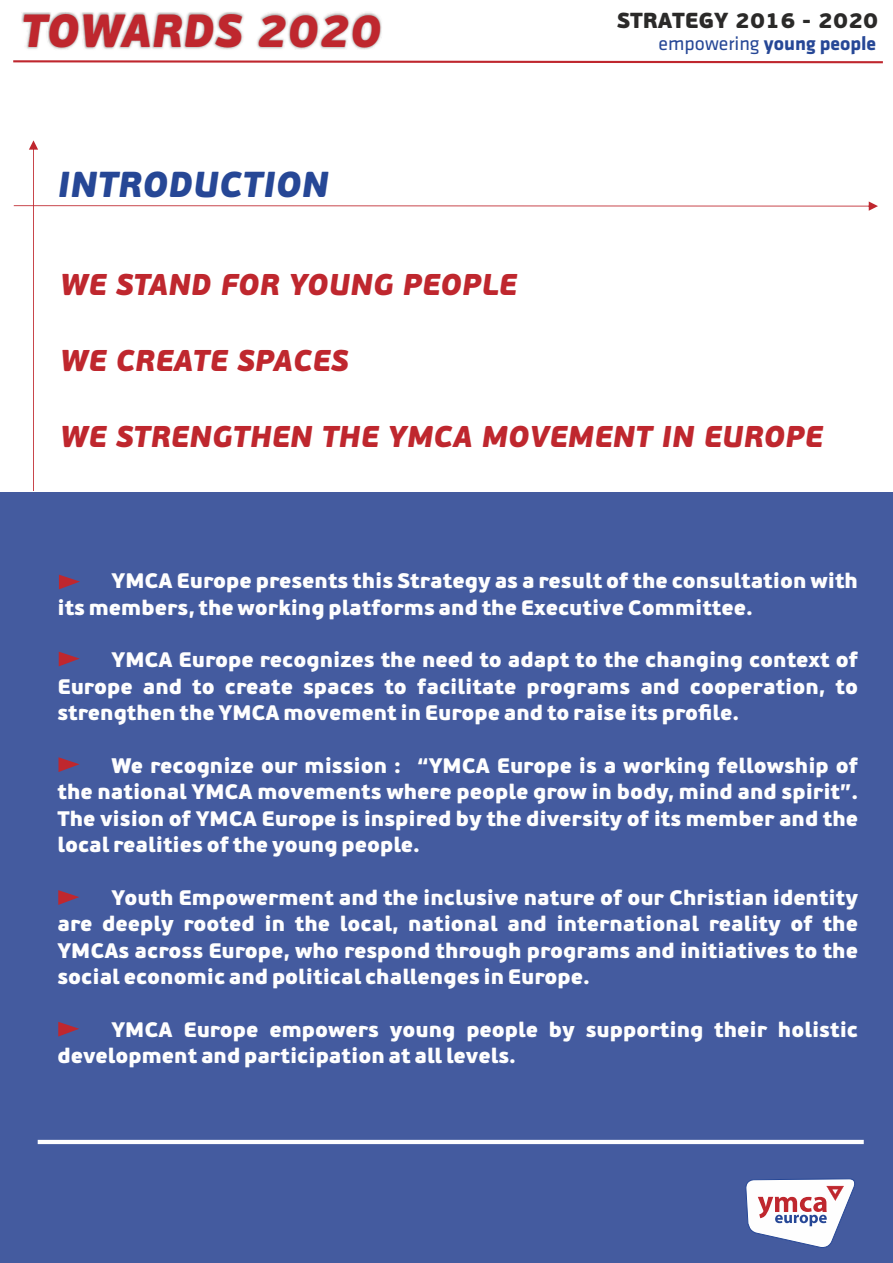
<style>
.page{position:relative;width:893px;height:1263px;background:#fff}
.page>*{position:absolute;margin:0;border:0;box-sizing:border-box;transform-origin:0 0}
.t1{font:italic 900 46.35px "PF Beau Sans Pro";color:#bf272e}
.t2{font:italic 900 36px "PF Beau Sans Pro";color:#264796}
.t3{font:italic 900 30px "PF Beau Sans Pro";color:#bf272e}
.t4{font:900 21.75px "PF Beau Sans Pro";color:#2b2a29}
.t5{font:900 21px/26.4px "PF Beau Sans Pro";color:#fefefe;text-align:justify}
.t6{font:700 19.8px "Klavika";color:#264796}
.s1{font-family:"Klavika Regular TF";font-weight:400}
</style>
<div class="page">
<div style="left:0;top:492px;width:893px;height:771px;background:#445b9f"></div>
<svg style="left:59px;top:575px;width:21px;height:14px"></svg>
<svg style="left:59px;top:652px;width:21px;height:14px"></svg>
<svg style="left:59px;top:757px;width:21px;height:15px"></svg>
<svg style="left:58px;top:890px;width:21px;height:15px"></svg>
<svg style="left:58px;top:1022px;width:21px;height:14px"></svg>
<img style="left:21px;top:12px;width:361px;height:38px">
<svg style="left:13px;top:60px;width:870px;height:4px"></svg>
<svg style="left:745px;top:1179px;width:110px;height:69px"></svg>
<svg style="left:14px;top:140px;width:864px;height:351px"></svg>
<hr style="left:38px;top:1140px;width:826px;height:4px;background:#fefefe">
<h1 class="t1" style="left:21px;top:13px;width:362px">TOWARDS 2020</h1>
<h2 class="t2" style="left:57px;top:170px;width:273px">INTRODUCTION</h2>
<h3 class="t3" style="left:60px;top:273px;width:458px">WE STAND FOR YOUNG PEOPLE</h3>
<h3 class="t3" style="left:60px;top:348px;width:290px">WE CREATE SPACES</h3>
<p class="t4" style="left:617px;top:12px;width:263px">STRATEGY 2016 - 2020</p>
<p class="t6" style="left:659px;top:35px;width:219px"><span class="s1">empowering</span> young people</p>
<h3 class="t3" style="left:60px;top:424px;width:764px">WE STRENGTHEN THE YMCA MOVEMENT IN EUROPE</h3>
<p class="t5" style="left:57px;top:570px;width:802px;text-indent:54px">YMCA Europe presents this Strategy as a result of the consultation with its members, the working platforms and the Executive Committee.</p>
<p class="t5" style="left:57px;top:649px;width:802px;text-indent:54px">YMCA Europe recognizes the need to adapt to the changing context of Europe and to create spaces to facilitate programs and cooperation, to strengthen the YMCA movement in Europe and to raise its profile.</p>
<p class="t5" style="left:57px;top:754px;width:802px;text-indent:54px">We recognize our mission : “YMCA Europe is a working fellowship of the national YMCA movements where people grow in body, mind and spirit”.<br>The vision of YMCA Europe is inspired by the diversity of its member and the local realities of the young people.</p>
<p class="t5" style="left:57px;top:886px;width:802px;text-indent:54px">Youth Empowerment and the inclusive nature of our Christian identity are deeply rooted in the local, national and international reality of the YMCAs across Europe, who respond through programs and initiatives to the social economic and political challenges in Europe.</p>
<p class="t5" style="left:57px;top:1018px;width:802px;text-indent:54px">YMCA Europe empowers young people by supporting their holistic development and participation at all levels.</p>
</div>
